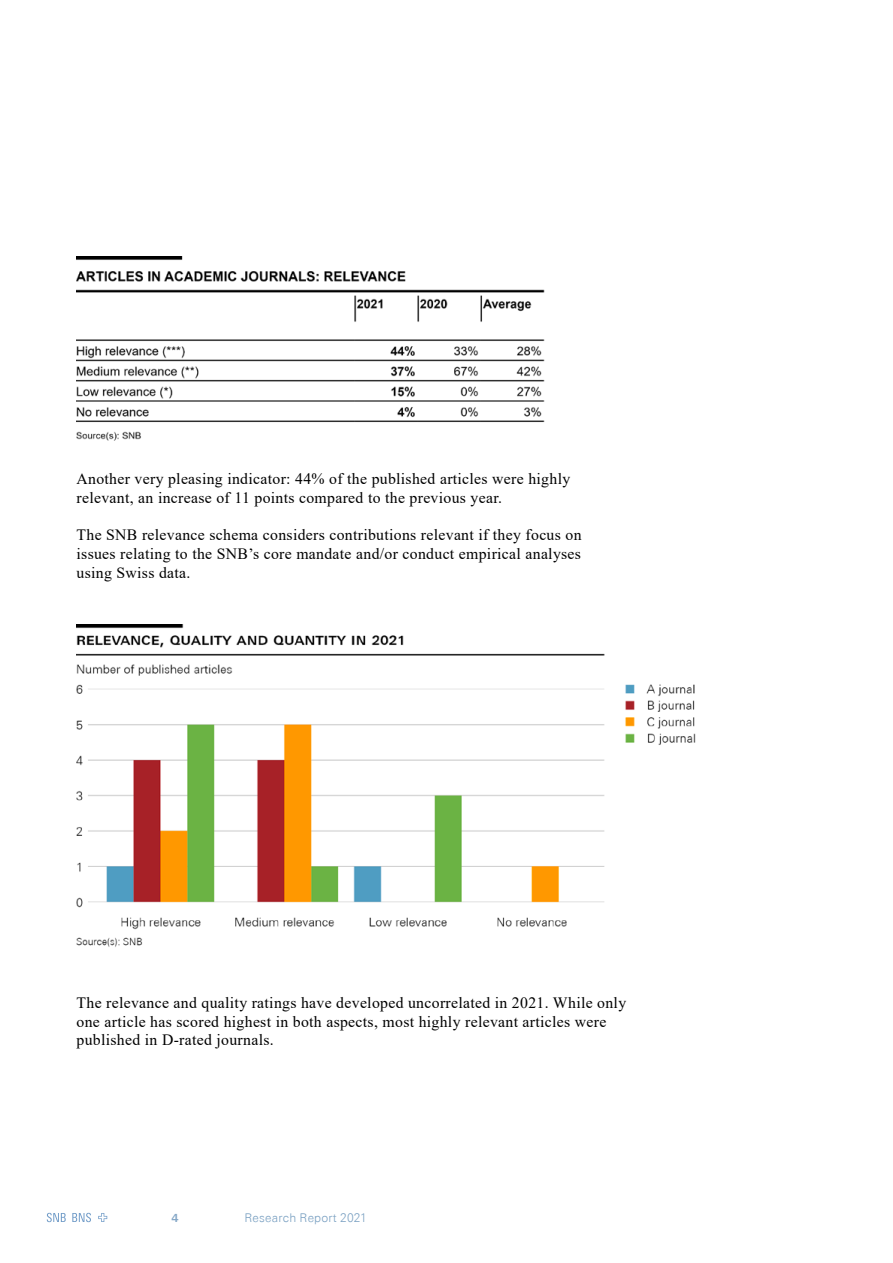
<style>
.page{position:relative;width:893px;height:1263px;background:#fff}
.page>*{position:absolute;margin:0;border:0;box-sizing:border-box;transform-origin:0 0}
.t1{font:15.75px/18.8px "Times New Roman";letter-spacing:.02em;color:#000}
.t2{font:300 12px "Univers Next Pro";letter-spacing:.02em;color:#789fc1}
.t3{font:700 11.25px "Univers Next Pro";color:#85a7c7}
</style>
<div class="page">
<svg style="left:98px;top:1213px;width:9px;height:9px"></svg>
<svg style="left:47px;top:1213px;width:19px;height:9px"></svg>
<svg style="left:72px;top:1213px;width:19px;height:9px"></svg>
<img style="left:77px;top:256px;width:467px;height:185px">
<img style="left:77px;top:625px;width:619px;height:322px">
<p class="t1" style="left:77px;top:469px;width:495px">Another very pleasing indicator: 44% of the published articles were highly relevant, an increase of 11 points compared to the previous year.</p>
<p class="t1" style="left:77px;top:525px;width:507px;text-align:justify">The SNB relevance schema considers contributions relevant if they focus on issues relating to the SNB’s core mandate and/or conduct empirical analyses using Swiss data.</p>
<p class="t1" style="left:77px;top:993px;width:551px">The relevance and quality ratings have developed uncorrelated in 2021. While only one article has scored highest in both aspects, most highly relevant articles were published in D-rated journals.</p>
<p class="t3" style="left:172px;top:1211px;width:9px">4</p>
<p class="t2" style="left:244px;top:1211px;width:123px">Research Report 2021</p>
</div>
